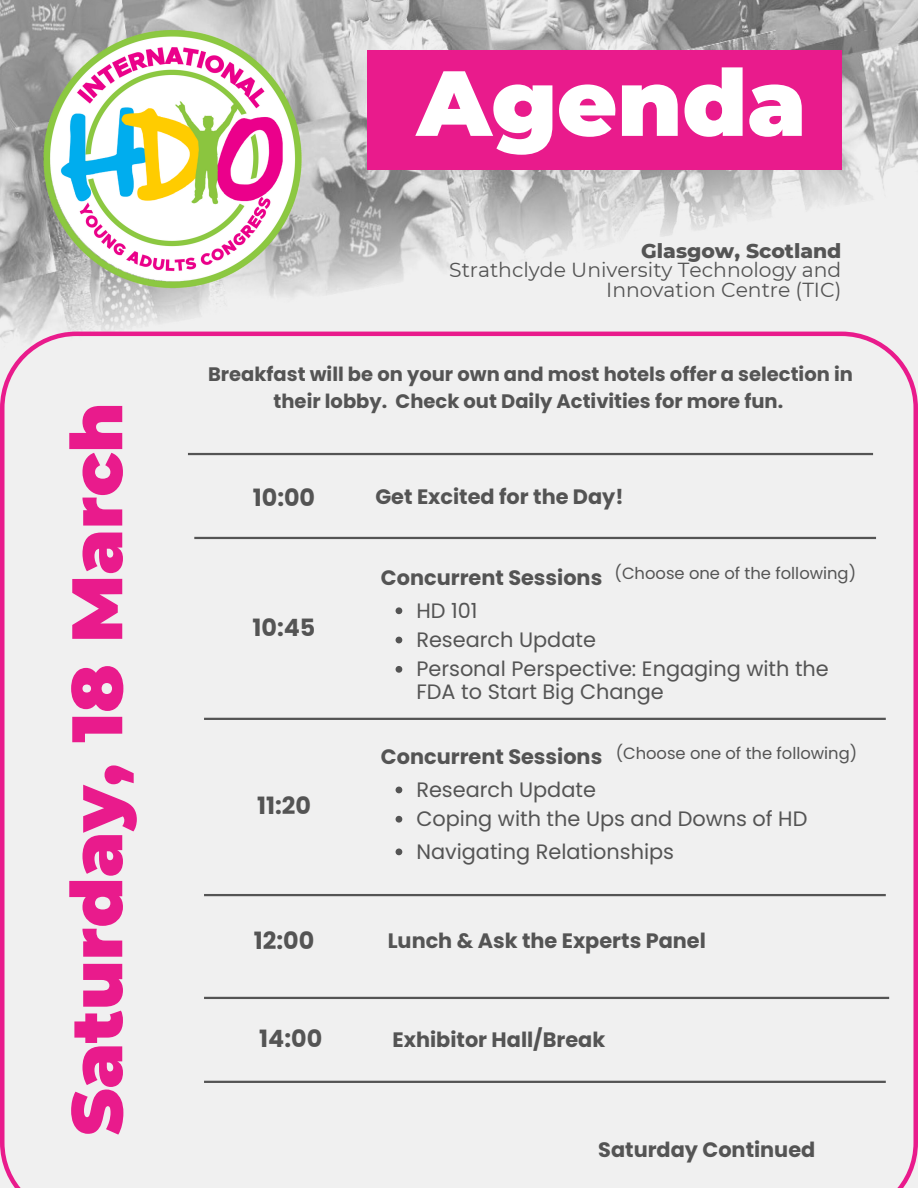
<style>
.page{position:relative;width:918px;height:1188px;background:#fff}
.page>*{position:absolute;margin:0;border:0;box-sizing:border-box;transform-origin:0 0}
.t1{font:900 92.25px "Montserrat";color:#fff}
.t2{font:900 71.4px "Montserrat";color:#e91b8c}
.t3{font:700 23.85px "Poppins";color:#545454}
.t4{font:20.85px/29.2px "Poppins";color:#545454}
.t5{font:700 20.85px "Poppins";color:#545454}
.t6{font:20.25px/19.2px "Montserrat";color:#545454;text-align:right}
.t7{font:800 20.25px "Montserrat";color:#545454}
.t8{font:700 19.5px/27px "Poppins";color:#545454;text-align:center}
.t9{font:16.35px "Poppins";color:#545454}
</style>
<div class="page">
<img style="left:0;top:0;width:918px;height:332px">
<div style="left:0;top:332px;width:918px;height:856px;background:#f0f0f0"></div>
<hr style="left:188px;top:453px;width:685px;height:2px;background:#545454">
<hr style="left:194px;top:537px;width:682px;height:2px;background:#545454">
<img style="left:28px;top:0;width:300px;height:309px">
<div style="left:367px;top:50px;width:474px;height:119px;background:#e91b8c"></div>
<svg style="left:396px;top:607px;width:6px;height:7px"></svg>
<svg style="left:396px;top:637px;width:6px;height:6px"></svg>
<svg style="left:396px;top:666px;width:6px;height:7px"></svg>
<svg style="left:396px;top:787px;width:6px;height:6px"></svg>
<svg style="left:396px;top:816px;width:6px;height:7px"></svg>
<svg style="left:396px;top:849px;width:6px;height:6px"></svg>
<hr style="left:204px;top:894px;width:682px;height:2px;background:#545454">
<hr style="left:204px;top:997px;width:685px;height:2px;background:#545454">
<hr style="left:204px;top:1081px;width:682px;height:2px;background:#545454">
<hr style="left:204px;top:718px;width:682px;height:2px;background:#545454">
<h2 class="t2" style="left:53px;top:1136px;width:735px;rotate:-90deg">Saturday, 18 March</h2>
<h1 class="t1" style="left:417px;top:47px;width:391px">Agenda</h1>
<p class="t7" style="left:641px;top:239px;width:202px">Glasgow, Scotland</p>
<p class="t6" style="left:449px;top:261px;width:394px">Strathclyde University Technology and<br>Innovation Centre (TIC)</p>
<p class="t8" style="left:208px;top:361px;width:646px">Breakfast will be on your own and most hotels offer a selection in their lobby. Check out Daily Activities for more fun.</p>
<p class="t3" style="left:253px;top:481px;width:64px">10:00</p>
<p class="t3" style="left:253px;top:611px;width:64px">10:45</p>
<p class="t3" style="left:257px;top:789px;width:55px">11:20</p>
<p class="t5" style="left:375px;top:482px;width:250px">Get Excited for the Day!</p>
<p class="t5" style="left:381px;top:563px;width:223px">Concurrent Sessions</p>
<p class="t4" style="left:416px;top:596px;width:63px">HD 101</p>
<p class="t9" style="left:615px;top:562px;width:243px">(Choose one of the following)</p>
<p class="t4" style="left:416px;top:625px;width:414px">Research Update<br>Personal Perspective: Engaging with the</p>
<p class="t4" style="left:416px;top:677px;width:249px">FDA to Start Big Change</p>
<p class="t5" style="left:381px;top:742px;width:223px">Concurrent Sessions</p>
<p class="t4" style="left:416px;top:775px;width:181px">Research Update</p>
<p class="t9" style="left:616px;top:742px;width:243px">(Choose one of the following)</p>
<p class="t4" style="left:416px;top:802px;width:393px;line-height:32.7px">Coping with the Ups and Downs of HD<br>Navigating Relationships</p>
<p class="t3" style="left:254px;top:924px;width:62px">12:00</p>
<p class="t5" style="left:388px;top:926px;width:320px">Lunch &amp; Ask the Experts Panel</p>
<p class="t3" style="left:259px;top:1022px;width:64px">14:00</p>
<p class="t5" style="left:393px;top:1026px;width:214px">Exhibitor Hall/Break</p>
<p class="t5" style="left:598px;top:1135px;width:219px">Saturday Continued</p>
</div>
